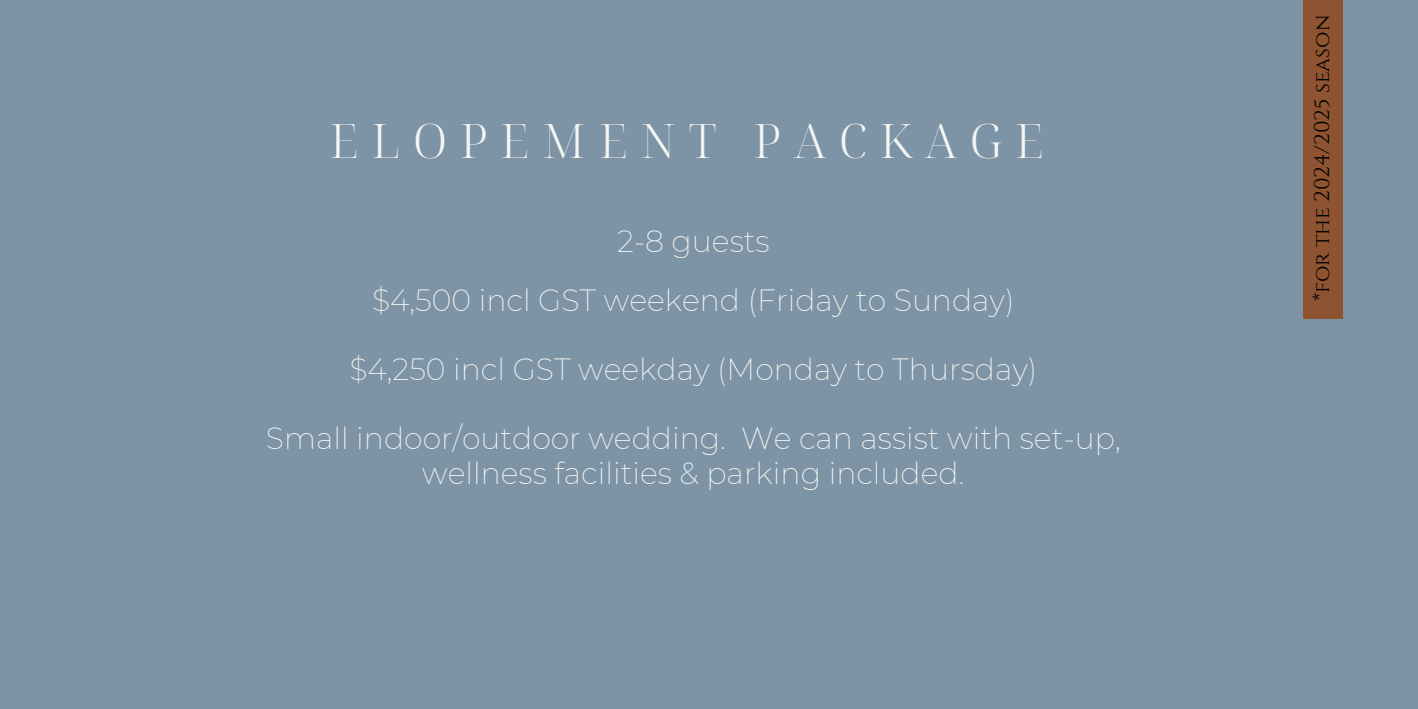
<style>
.page{position:relative;width:1418px;height:709px;background:#7d94a6}
.page>*{position:absolute;margin:0;border:0;box-sizing:border-box;transform-origin:0 0}
.t1{font:300 47.5px "Noto Serif Display";letter-spacing:.27em;color:#f5f5f2}
.t2{font:200 30px "Montserrat";color:#f5f5f2}
.t3{font:21.2px "Cinzel";color:#000}
</style>
<div class="page">
<div style="left:1303px;top:0;width:39px;height:319px;background:#8e5431"></div>
<p class="t1" style="left:330px;top:107px;width:715px">ELOPEMENT PACKAGE</p>
<p class="t2" style="left:617px;top:223px;width:154px">2-8 guests</p>
<p class="t2" style="left:372px;top:282px;width:644px">$4,500 incl GST weekend (Friday to Sunday)</p>
<p class="t2" style="left:349px;top:351px;width:689px">$4,250 incl GST weekday (Monday to Thursday)</p>
<p class="t2" style="left:266px;top:420px;width:856px">Small indoor/outdoor wedding. We can assist with set-up,</p>
<p class="t2" style="left:422px;top:454px;width:543px">wellness facilities &amp; parking included.</p>
<p class="t3" style="left:1308px;top:301px;width:288px;rotate:-90deg">*for the 2024/2025 season</p>
</div>
